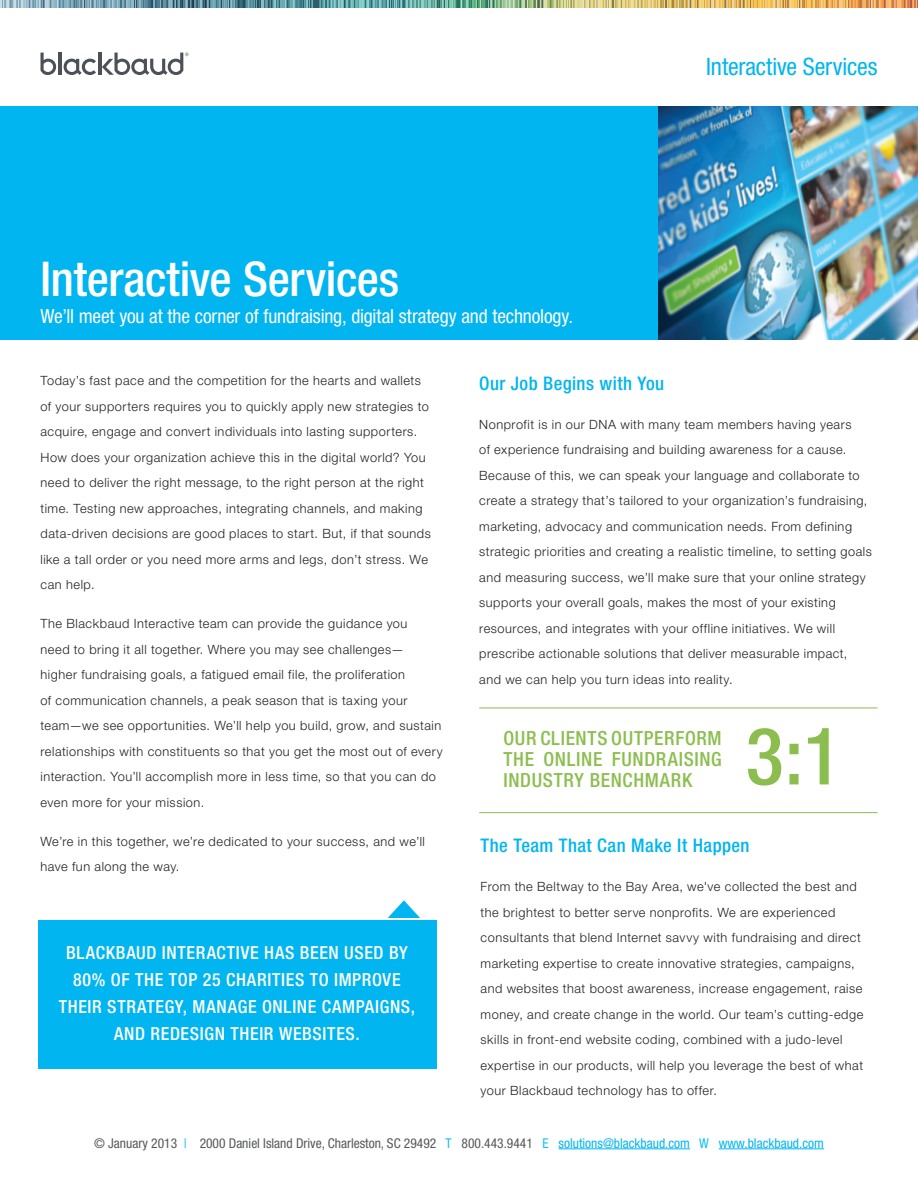
<style>
.page{position:relative;width:918px;height:1188px;background:#fff}
.page>*{position:absolute;margin:0;border:0;box-sizing:border-box;transform-origin:0 0}
.Body_Head{font:500 condensed 79.5px "Helvetica Neue LT Std";color:#8cbe4f}
.Headline{font:500 condensed 48px "Helvetica Neue LT Std";letter-spacing:-.01em;color:#fff}
.Blue_Bar_-_Title{font:condensed 24px "Helvetica Neue LT Std";letter-spacing:-.005em;color:#00b5f0}
.Subhead{font:condensed 19.5px "Helvetica Neue LT Std";letter-spacing:-.005em;color:#fff}
.Body_Head-2{font:500 condensed 19.5px/21px "Helvetica Neue LT Std";letter-spacing:.035em;color:#8cbe4f;text-align:justify}
.Body_Head-3{font:500 condensed 18.75px "Helvetica Neue LT Std";letter-spacing:.02em;color:#00b5f0}
.Body_Head-4{font:500 condensed 18px/27px "Helvetica Neue LT Std";letter-spacing:.035em;color:#fff;text-align:center}
.t1{font:condensed 13.5px "Helvetica Neue LT Std";color:#57585a}
.Body_Text{font:300 12.75px/25.5px "Helvetica Neue LT Std";letter-spacing:.04em;color:#231f20}
.s1{color:#13c0f2}
.s2{color:#00b5f0}
</style>
<div class="page">
<hr style="left:559px;top:1149px;width:131px;height:1px;background:#00b5f0">
<hr style="left:719px;top:1149px;width:105px;height:1px;background:#00b5f0">
<svg style="left:0;top:0;width:918px;height:8px;background:#9aa98b"></svg>
<svg style="left:40px;top:53px;width:16px;height:22px"></svg>
<hr style="left:58px;top:53px;width:3px;height:22px;background:#4c5159">
<svg style="left:64px;top:58px;width:32px;height:17px"></svg>
<hr style="left:98px;top:53px;width:3px;height:22px;background:#4c5159">
<svg style="left:102px;top:53px;width:87px;height:22px"></svg>
<div style="left:0;top:107px;width:918px;height:233px;background:#00b5f0"></div>
<img style="left:658px;top:107px;width:260px;height:233px">
<div style="left:39px;top:920px;width:398px;height:148px;background:#00b5f0"></div>
<svg style="left:388px;top:900px;width:32px;height:18px"></svg>
<hr style="left:479px;top:708px;width:399px;height:1px;background:#8cbe4f">
<hr style="left:479px;top:812px;width:399px;height:1px;background:#8cbe4f">
<p class="Headline" style="left:40px;top:250px;width:360px">Interactive Services</p>
<p class="Subhead" style="left:40px;top:305px;width:534px">We’ll meet you at the corner of fundraising, digital strategy and technology.</p>
<p class="Blue_Bar_-_Title" style="left:706px;top:52px;width:173px">Interactive Services</p>
<p class="Body_Text" style="left:40px;top:368px;width:392px">Today’s fast pace and the competition for the hearts and wallets of your supporters requires you to quickly apply new strategies to acquire, engage and convert individuals into lasting supporters.<br>How does your organization achieve this in the digital world? You need to deliver the right message, to the right person at the right time. Testing new approaches, integrating channels, and making data-driven decisions are good places to start. But, if that sounds like a tall order or you need more arms and legs, don’t stress. We can help.</p>
<p class="Body_Text" style="left:40px;top:611px;width:404px">The Blackbaud Interactive team can provide the guidance you<br>need to bring it all together. Where you may see challenges— higher fundraising goals, a fatigued email file, the proliferation<br>of communication channels, a peak season that is taxing your team—we see opportunities. We’ll help you build, grow, and sustain relationships with constituents so that you get the most out of every interaction. You’ll accomplish more in less time, so that you can do even more for your mission.</p>
<p class="Body_Text" style="left:40px;top:828px;width:386px">We’re in this together, we’re dedicated to your success, and we’ll have fun along the way.</p>
<p class="Body_Head-4" style="left:59px;top:939px;width:358px">BLACKBAUD INTERACTIVE HAS BEEN USED BY 80% OF THE TOP 25 CHARITIES TO IMPROVE THEIR STRATEGY, MANAGE ONLINE CAMPAIGNS, AND REDESIGN THEIR WEBSITES.</p>
<p class="Body_Head-3" style="left:479px;top:372px;width:186px">Our Job Begins with You</p>
<p class="Body_Text" style="left:479px;top:411px;width:394px">Nonprofit is in our DNA with many team members having years<br>of experience fundraising and building awareness for a cause.<br>Because of this, we can speak your language and collaborate to create a strategy that’s tailored to your organization’s fundraising, marketing, advocacy and communication needs. From defining strategic priorities and creating a realistic timeline, to setting goals and measuring success, we’ll make sure that your online strategy supports your overall goals, makes the most of your existing resources, and integrates with your offline initiatives. We will prescribe actionable solutions that deliver measurable impact, and we can help you turn ideas into reality.</p>
<p class="Body_Head-2" style="left:504px;top:728px;width:220px">OUR CLIENTS OUTPERFORM THE ONLINE FUNDRAISING INDUSTRY BENCHMARK</p>
<p class="Body_Head" style="left:746px;top:709px;width:97px">3:1</p>
<p class="Body_Head-3" style="left:481px;top:834px;width:271px">The Team That Can Make It Happen</p>
<p class="Body_Text" style="left:481px;top:873px;width:384px">From the Beltway to the Bay Area, we've collected the best and the brightest to better serve nonprofits. We are experienced consultants that blend Internet savvy with fundraising and direct marketing expertise to create innovative strategies, campaigns, and websites that boost awareness, increase engagement, raise money, and create change in the world. Our team’s cutting-edge skills in front-end website coding, combined with a judo-level expertise in our products, will help you leverage the best of what your Blackbaud technology has to offer.</p>
<p class="t1" style="left:94px;top:1135px;width:731px">© January 2013 <span class="s1">|</span> 2000 Daniel Island Drive, Charleston, SC 29492 <span class="s1">T</span> 800.443.9441 <span class="s1">E</span> <span class="s2">solutions@blackbaud.com</span> <span class="s1">W</span> <span class="s2">www.blackbaud.com</span></p>
</div>
